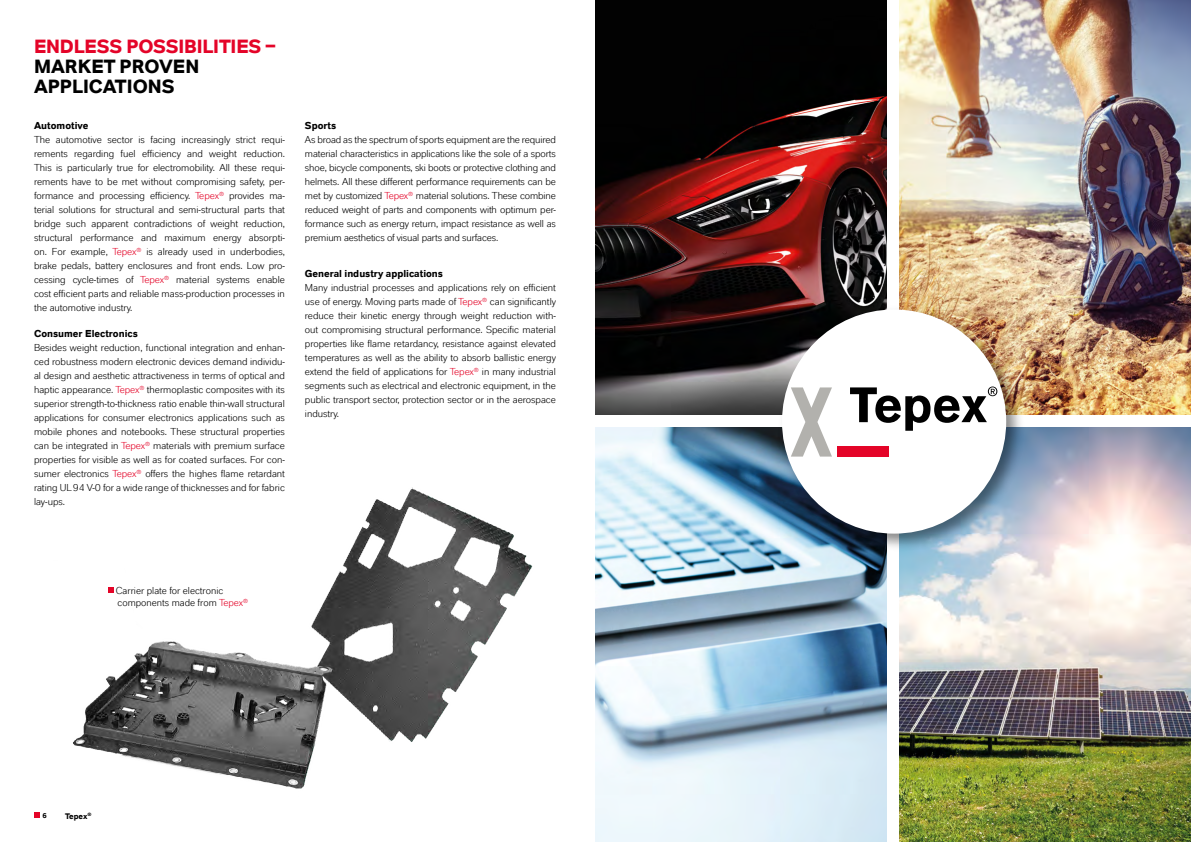
<style>
.page{position:relative;width:1191px;height:842px;background:#fff}
.page>*{position:absolute;margin:0;border:0;box-sizing:border-box;transform-origin:0 0}
.t1{font:700 19px/20px "Lanxess";color:#000}
.t2{font:700 19px "Lanxess";letter-spacing:-.01em;color:#e40428}
.t3{font:10px/14px "Lanxess";color:#000;text-align:justify}
.t4{font:700 10px "Lanxess";color:#000}
.t5{font:700 8px "Lanxess";color:#000}
.t6{font:700 7px "Lanxess";color:#000}
.s1{color:#e40428}
</style>
<div class="page">
<svg style="left:34px;top:812px;width:6px;height:6px"></svg>
<img style="left:595px;top:0;width:292px;height:415px">
<svg style="left:595px;top:427px;width:292px;height:415px;background:#b2cada"></svg>
<img style="left:899px;top:427px;width:292px;height:415px">
<img style="left:899px;top:0;width:292px;height:415px">
<img style="left:774px;top:301px;width:254px;height:255px">
<div style="left:782px;top:309px;width:224px;height:225px;background:#fff;border-radius:50%"></div>
<svg style="left:850px;top:386px;width:147px;height:45px"></svg>
<div style="left:837px;top:446px;width:52px;height:11px;background:#e40428"></div>
<svg style="left:791px;top:387px;width:41px;height:70px"></svg>
<img style="left:73px;top:487px;width:460px;height:302px">
<svg style="left:108px;top:587px;width:5px;height:6px"></svg>
<h1 class="t2" style="left:34px;top:33px;width:243px">ENDLESS POSSIBILITIES –</h1>
<h1 class="t1" style="left:34px;top:55px;width:167px">MARKET PROVEN<br>APPLICATIONS</h1>
<p class="t4" style="left:34px;top:118px;width:56px">Automotive</p>
<p class="t3" style="left:34px;top:132px;width:252px">The automotive sector is facing increasingly strict requi&shy;rements regarding fuel efficiency and weight reduction.<br>This is particularly true for electromobility. All these requi&shy;rements have to be met without compromising safety, per&shy;formance and processing efficiency. <span class="s1">Tepex</span><sup>®</sup> provides ma&shy;terial solutions for structural and semi-structural parts that bridge such apparent contradictions of weight reduction, structural performance and maximum energy absorpti&shy;on. For example, <span class="s1">Tepex</span><sup>®</sup> is already used in underbodies, brake pedals, battery enclosures and front ends. Low pro&shy;cessing cycle-times of <span class="s1">Tepex</span><sup>®</sup> material systems enable cost efficient parts and reliable mass-production processes in the automotive industry.</p>
<p class="t4" style="left:34px;top:327px;width:105px">Consumer Electronics</p>
<p class="t3" style="left:34px;top:341px;width:252px">Besides weight reduction, functional integration and enhan&shy;ced robustness modern electronic devices demand individu&shy;al design and aesthetic attractiveness in terms of optical and haptic appearance. <span class="s1">Tepex</span><sup>®</sup> thermoplastic composites with its superior strength-to-thickness ratio enable thin-wall structural applications for consumer electronics applications such as mobile phones and notebooks. These structural properties can be integrated in <span class="s1">Tepex</span><sup>®</sup> materials with premium surface properties for visible as well as for coated surfaces. For con&shy;sumer electronics <span class="s1">Tepex</span><sup>®</sup> offers the highes flame retardant rating UL 94 V-0 for a wide range of thicknesses and for fabric lay-ups.</p>
<p class="t4" style="left:305px;top:118px;width:33px">Sports</p>
<p class="t3" style="left:305px;top:132px;width:252px">As broad as the spectrum of sports equipment are the required material characteristics in applications like the sole of a sports shoe, bicycle components, ski boots or protective clothing and helmets. All these different performance requirements can be met by customized <span class="s1">Tepex</span><sup>®</sup> material solutions. These combine reduced weight of parts and components with optimum per&shy;formance such as energy return, impact resistance as well as premium aesthetics of visual parts and surfaces.</p>
<p class="t4" style="left:305px;top:266px;width:140px">General industry applications</p>
<p class="t3" style="left:305px;top:280px;width:253px">Many industrial processes and applications rely on efficient use of energy. Moving parts made of <span class="s1">Tepex</span><sup>®</sup> can significantly reduce their kinetic energy through weight reduction with&shy;out compromising structural performance. Specific material properties like flame retardancy, resistance against elevated temperatures as well as the ability to absorb ballistic energy extend the field of applications for <span class="s1">Tepex</span><sup>®</sup> in many industrial segments such as electrical and electronic equipment, in the public transport sector, protection sector or in the aerospace industry.</p>
<p class="t3" style="left:116px;top:584px;width:133px;line-height:12px">Carrier plate for electronic components made from <span class="s1">Tepex</span><sup>®</sup></p>
<p class="t6" style="left:43px;top:810px;width:6px">6</p>
<p class="t5" style="left:65px;top:810px;width:28px">Tepex<sup>®</sup></p>
</div>
